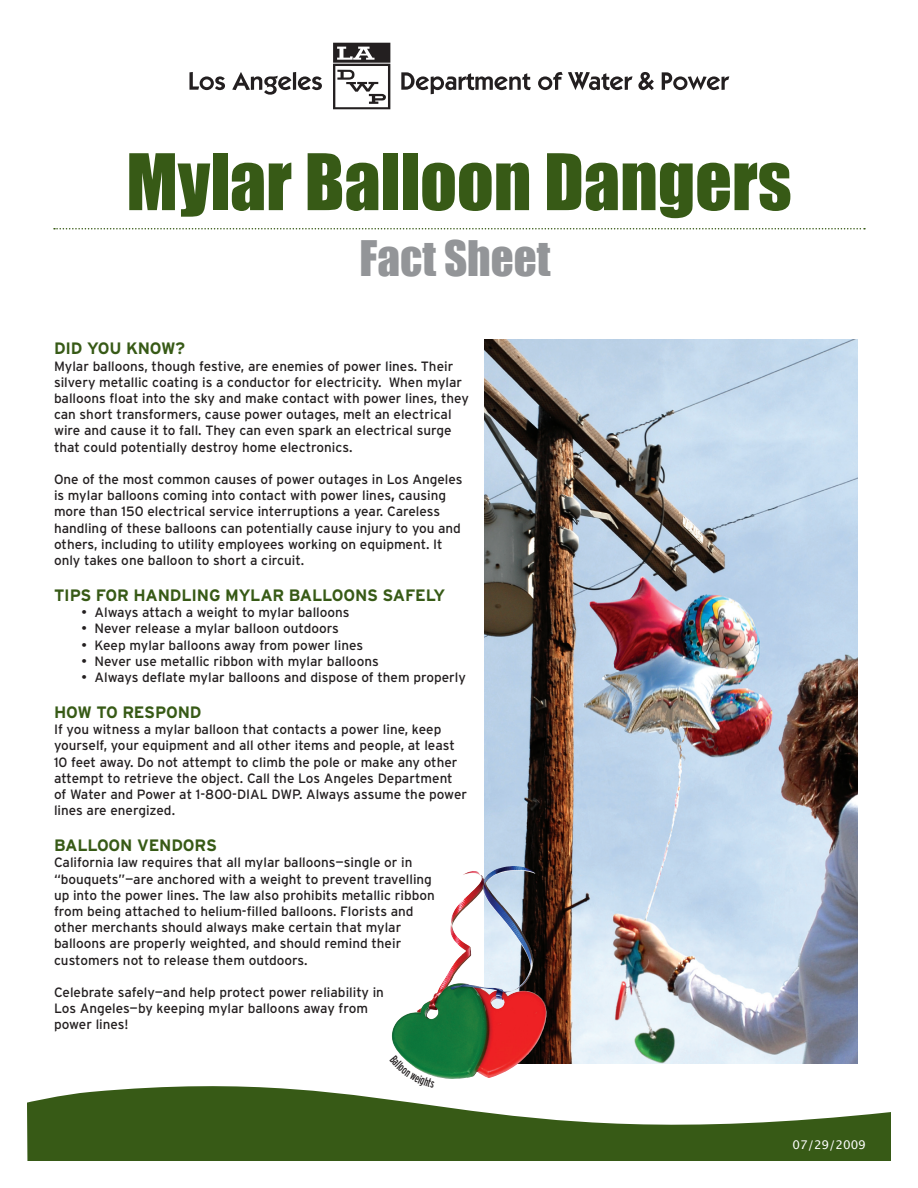
<style>
.page{position:relative;width:918px;height:1188px;background:#fff}
.page>*{position:absolute;margin:0;border:0;box-sizing:border-box;transform-origin:0 0}
.t1{font:72px "Impact";color:#375a16}
.t2{font:45px "Impact";color:#939598}
.t3{font:700 16.5px "Interstate";letter-spacing:-.01em;color:#375a16}
.t4{font:13.5px/16.2px "Interstate";color:#231f20}
.t5{font:12px "Lucida Grande";color:#fff}
.s1{font-weight:700}
</style>
<div class="page">
<svg style="left:333px;top:43px;width:57px;height:66px"></svg>
<svg style="left:189px;top:72px;width:36px;height:18px"></svg>
<svg style="left:232px;top:72px;width:59px;height:23px"></svg>
<hr style="left:293px;top:72px;width:3px;height:18px;background:#231f20">
<svg style="left:298px;top:76px;width:24px;height:14px"></svg>
<svg style="left:401px;top:72px;width:130px;height:22px"></svg>
<svg style="left:662px;top:72px;width:67px;height:18px"></svg>
<svg style="left:538px;top:72px;width:116px;height:18px"></svg>
<svg style="left:27px;top:1062px;width:864px;height:99px;fill:#375a16"></svg>
<svg style="left:54px;top:228px;width:811px;height:2px"></svg>
<img style="left:485px;top:340px;width:372px;height:724px">
<img style="left:391px;top:864px;width:119px;height:215px">
<svg style="left:389px;top:1055px;width:46px;height:33px"></svg>
<h1 class="t1" style="left:126px;top:126px;width:667px">Mylar Balloon Dangers</h1>
<h2 class="t2" style="left:360px;top:224px;width:193px">Fact Sheet</h2>
<p class="t3" style="left:54px;top:339px;width:133px">DID YOU KNOW?</p>
<p class="t4" style="left:54px;top:358px;width:416px">Mylar balloons, though festive, are enemies of power lines. Their silvery metallic coating is a conductor for electricity. When mylar balloons float into the sky and make contact with power lines, they can short transformers, cause power outages, melt an electrical wire and cause it to fall. They can even spark an electrical surge that could potentially destroy home electronics.</p>
<p class="t4" style="left:54px;top:471px;width:410px">One of the most common causes of power outages in Los Angeles is mylar balloons coming into contact with power lines<span class="s1">,</span> causing more than 150 electrical service interruptions a year. Careless handling of these balloons can potentially cause injury to you and others, including to utility employees working on equipment. It only takes one balloon to short a circuit.</p>
<p class="t3" style="left:54px;top:586px;width:393px">TIPS FOR HANDLING MYLAR BALLOONS SAFELY</p>
<p class="t4" style="left:81px;top:604px;width:270px">• Always attach a weight to mylar balloons</p>
<p class="t4" style="left:81px;top:621px;width:259px">• Never release a mylar balloon outdoors</p>
<p class="t4" style="left:81px;top:637px;width:284px">• Keep mylar balloons away from power lines</p>
<p class="t4" style="left:81px;top:653px;width:299px">• Never use metallic ribbon with mylar balloons</p>
<p class="t4" style="left:81px;top:669px;width:386px">• Always deflate mylar balloons and dispose of them properly</p>
<p class="t3" style="left:54px;top:703px;width:147px">HOW TO RESPOND</p>
<p class="t4" style="left:54px;top:721px;width:415px">If you witness a mylar balloon that contacts a power line, keep yourself, your equipment and all other items and people, at least 10 feet away. Do not attempt to climb the pole or make any other attempt to retrieve the object. Call the Los Angeles Department of Water and Power at 1-800-DIAL DWP. Always assume the power lines are energized.</p>
<p class="t3" style="left:54px;top:836px;width:165px">BALLOON VENDORS</p>
<p class="t4" style="left:54px;top:855px;width:382px">California law requires that all mylar balloons—single or in “bouquets”—are anchored with a weight to prevent travelling up into the power lines. The law also prohibits metallic ribbon from being attached to helium-filled balloons. Florists and other merchants should always make certain that mylar balloons are properly weighted, and should remind their customers not to release them outdoors.</p>
<p class="t4" style="left:54px;top:984px;width:331px">Celebrate safely—and help protect power reliability in<br>Los Angeles—by keeping mylar balloons away from power lines!</p>
<p class="t5" style="left:793px;top:1138px;width:75px">07/29/2009</p>
</div>
